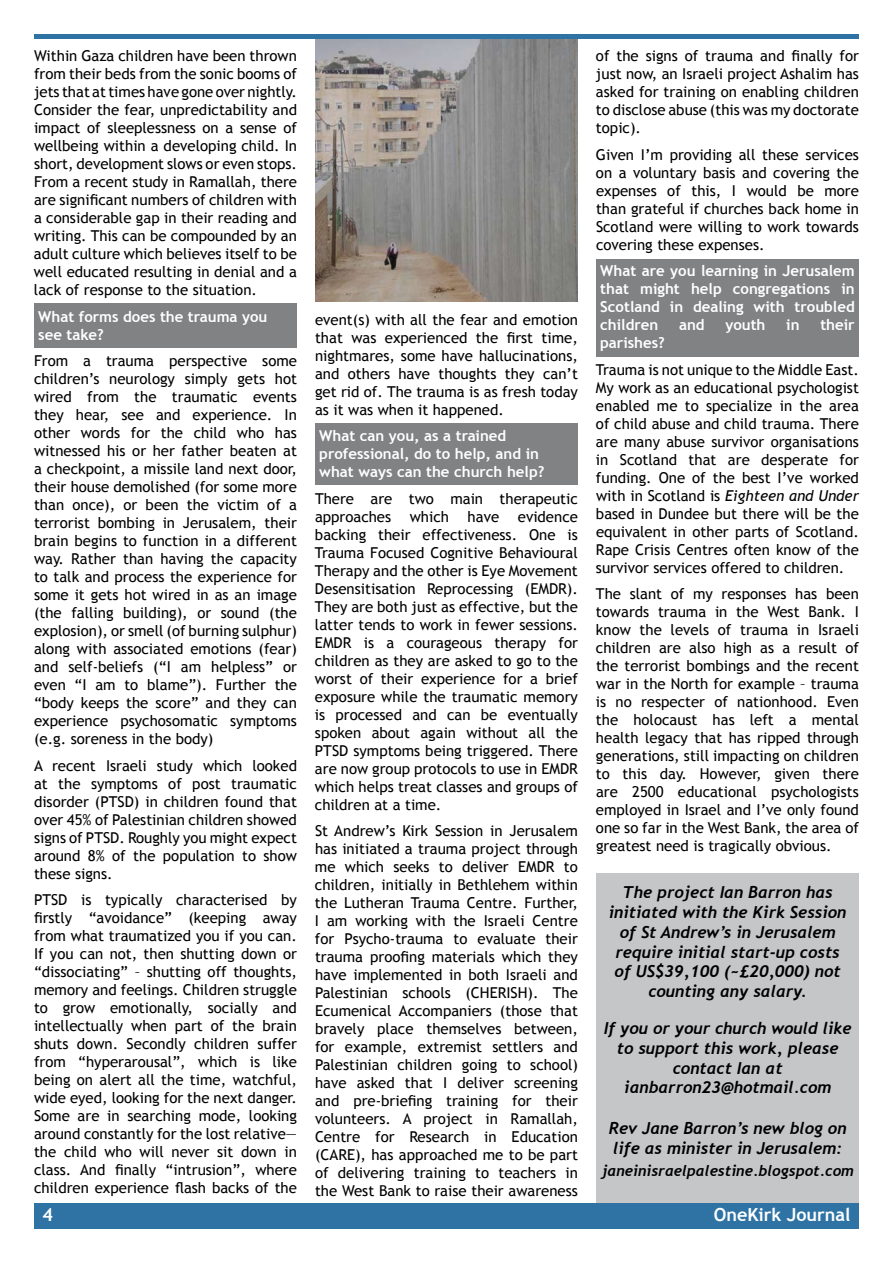
<style>
.page{position:relative;width:893px;height:1263px;background:#fff}
.page>*{position:absolute;margin:0;border:0;box-sizing:border-box;transform-origin:0 0}
.t1{font:700 18px "Trebuchet MS";color:#fff}
.t2{font:italic 700 16.5px/19.8px "Trebuchet";color:#000;text-align:center}
.t3{font:15px/18px "Trebuchet MS";color:#000;text-align:justify}
.t4{font:700 15px/18px "Trebuchet MS";color:#fff}
.t5{font:italic 700 15px "Trebuchet";color:#000}
.s1{font-weight:700;color:#fff}
.s2{font-style:italic}
</style>
<div class="page">
<div style="left:315px;top:423px;width:263px;height:62px;background:#808284"></div>
<div style="left:34px;top:303px;width:263px;height:45px;background:#808284"></div>
<div style="left:596px;top:259px;width:263px;height:98px;background:#808284"></div>
<div style="left:596px;top:873px;width:263px;height:330px;background:#c5c6c8"></div>
<img style="left:315px;top:39px;width:263px;height:263px">
<hr style="left:34px;top:34px;width:825px;height:4px;background:#2e73a4">
<div style="left:34px;top:1203px;width:825px;height:26px;background:#2e73a4"></div>
<p class="t3" style="left:34px;top:47px;width:265px">Within Gaza children have been thrown from their beds from the sonic booms of jets that attimes have gone over nightly.<br>Consider the fear, unpredictability and impact of sleeplessness on a sense of wellbeing within a developing child. In short, development slows or even stops.<br>From a recent study in Ramallah, there are significant numbers of children with a considerable gap in their reading and writing. This can be compounded by an adult culture which believes itself to be well educated resulting in denial and a lack of response to the situation.</p>
<p class="t4" style="left:38px;top:307px;width:231px">What forms does the trauma you see take?</p>
<p class="t3" style="left:34px;top:352px;width:264px">From a trauma perspective some children’s neurology simply gets hot wired from the traumatic events they hear, see and experience. In other words for the child who has witnessed his or her father beaten at a checkpoint, a missile land next door, their house demolished (for some more than once), or been the victim of a terrorist bombing in Jerusalem, their brain begins to function in a different way. Rather than having the capacity to talk and process the experience for some it gets hot wired in as an image (the falling building), or sound (the explosion), or smell (of burning sulphur) along with associated emotions (fear) and self-beliefs (“I am helpless” or even “I am to blame”). Further the “body keeps the score” and they can experience psychosomatic symptoms (e.g. soreness in the body)</p>
<p class="t3" style="left:34px;top:756px;width:264px">A recent Israeli study which looked at the symptoms of post traumatic disorder (PTSD) in children found that over 45% of Palestinian children showed signs of PTSD. Roughly you might expect around 8% of the population to show these signs.</p>
<p class="t3" style="left:34px;top:891px;width:264px">PTSD is typically characterised by firstly “avoidance” (keeping away from what traumatized you if you can.<br>If you can not, then shutting down or “dissociating” – shutting off thoughts, memory and feelings. Children struggle to grow emotionally, socially and intellectually when part of the brain shuts down. Secondly children suffer from “hyperarousal”, which is like being on alert all the time, watchful, wide eyed, looking for the next danger.<br>Some are in searching mode, looking around constantly for the lost relative— the child who will never sit down in class. And finally “intrusion”, where children experience flash backs of the</p>
<p class="t3" style="left:315px;top:311px;width:264px">event(s) with all the fear and emotion that was experienced the first time, nightmares, some have hallucinations, and others have thoughts they can’t get rid of. The trauma is as fresh today as it was when it happened.</p>
<p class="t4" style="left:319px;top:427px;width:227px">What can you, as a trained professional, do to help, and in what ways can the church help?</p>
<p class="t3" style="left:315px;top:490px;width:265px">There are two main therapeutic approaches which have evidence backing their effectiveness. One is Trauma Focused Cognitive Behavioural Therapy and the other is Eye Movement Desensitisation Reprocessing (EMDR).<br>They are both just as effective, but the latter tends to work in fewer sessions.<br>EMDR is a courageous therapy for children as they are asked to go to the worst of their experience for a brief exposure while the traumatic memory is processed and can be eventually spoken about again without all the PTSD symptoms being triggered. There are now group protocols to use in EMDR which helps treat classes and groups of children at a time. <span class="s1">church help?</span></p>
<p class="t3" style="left:315px;top:822px;width:265px">St Andrew’s Kirk Session in Jerusalem has initiated a trauma project through me which seeks to deliver EMDR to children, initially in Bethlehem within the Lutheran Trauma Centre. Further, I am working with the Israeli Centre for Psycho-trauma to evaluate their trauma proofing materials which they have implemented in both Israeli and Palestinian schools (CHERISH). The Ecumenical Accompaniers (those that bravely place themselves between, for example, extremist settlers and Palestinian children going to school) have asked that I deliver screening and pre-briefing training for their volunteers. A project in Ramallah, Centre for Research in Education (CARE), has approached me to be part of delivering training to teachers in the West Bank to raise their awareness</p>
<p class="t3" style="left:596px;top:47px;width:264px">of the signs of trauma and finally for just now, an Israeli project Ashalim has asked for training on enabling children to disclose abuse (this was my doctorate topic).</p>
<p class="t3" style="left:596px;top:145px;width:264px">Given I’m providing all these services on a voluntary basis and covering the expenses of this, I would be more than grateful if churches back home in Scotland were willing to work towards covering these expenses.</p>
<p class="t4" style="left:600px;top:262px;width:256px;text-align:justify">What are you learning in Jerusalem that might help congregations in Scotland in dealing with troubled children</p>
<p class="t4" style="left:679px;top:316px;width:27px">and</p>
<p class="t4" style="left:725px;top:316px;width:42px">youth</p>
<p class="t4" style="left:786px;top:316px;width:15px">in</p>
<p class="t4" style="left:820px;top:316px;width:36px">their</p>
<p class="t4" style="left:600px;top:334px;width:66px">parishes?</p>
<p class="t3" style="left:596px;top:360px;width:264px">Trauma is not unique to the Middle East.<br>My work as an educational psychologist enabled me to specialize in the area of child abuse and child trauma. There are many abuse survivor organisations in Scotland that are desperate for funding. One of the best I’ve worked with in Scotland is <span class="s2">Eighteen and Under </span>based in Dundee but there will be the equivalent in other parts of Scotland.<br>Rape Crisis Centres often know of the survivor services offered to children.</p>
<p class="t3" style="left:596px;top:585px;width:264px">The slant of my responses has been towards trauma in the West Bank. I know the levels of trauma in Israeli children are also high as a result of the terrorist bombings and the recent war in the North for example – trauma is no respecter of nationhood. Even the holocaust has left a mental health legacy that has ripped through generations, still impacting on children to this day. However, given there are 2500 educational psychologists employed in Israel and I’ve only found one so far in the West Bank, the area of greatest need is tragically obvious.</p>
<p class="t2" style="left:609px;top:882px;width:239px">The project Ian Barron has initiated with the Kirk Session of St Andrew’s in Jerusalem require initial start-up costs of US$39,100 (~£20,000) not counting any salary.</p>
<p class="t2" style="left:604px;top:1018px;width:249px">If you or your church would like to support this work, please contact Ian at ianbarron23@hotmail.com</p>
<p class="t2" style="left:609px;top:1119px;width:239px;text-align:left">Rev Jane Barron’s new blog on life as minister in Jerusalem:</p>
<p class="t5" style="left:602px;top:1162px;width:253px">janeinisraelpalestine.blogspot.com</p>
<p class="t1" style="left:43px;top:1203px;width:12px">4</p>
<p class="t1" style="left:714px;top:1203px;width:138px">OneKirk Journal</p>
</div>
